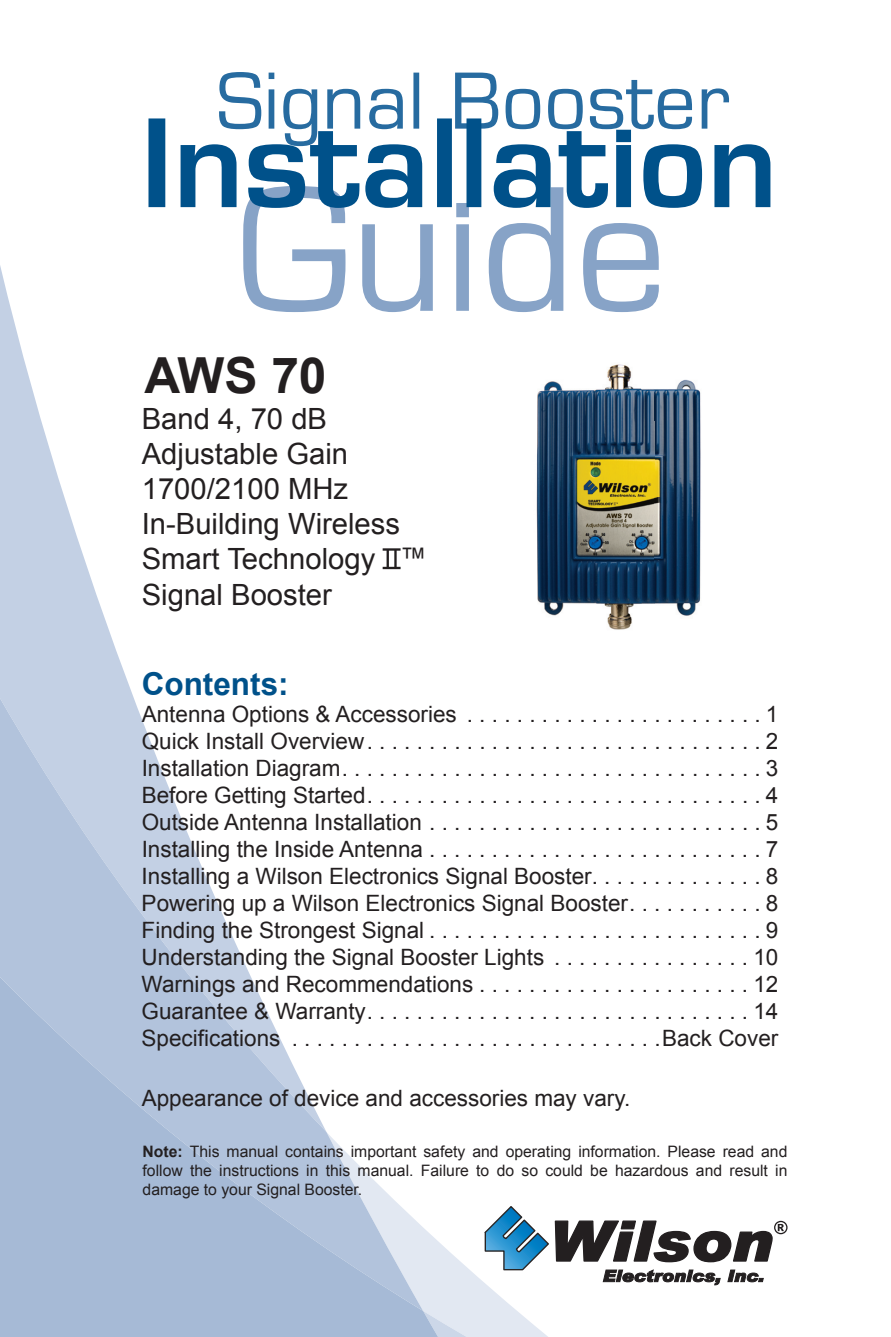
<style>
.page{position:relative;width:891px;height:1337px;background:#fff}
.page>*{position:absolute;margin:0;border:0;box-sizing:border-box;transform-origin:0 0}
.t1{font:700 49.73px "Arial";color:#231f20}
.t2{font:700 31.5px "Arial";color:#00518a}
.t3{font:29.25px/35.1px "Arial";color:#231f20}
.t4{font:22.5px/27px "Arial";color:#231f20;text-align:justify}
.t5{font:15.75px/18.9px "Arial";color:#231f20;text-align:justify}
.s1{font-size:27px}
.s2{font-weight:700}
</style>
<div class="page">
<svg style="left:0;top:265px;width:134px;height:433px"></svg>
<svg style="left:0;top:698px;width:251px;height:279px"></svg>
<svg style="left:0;top:977px;width:327px;height:359px;background:#afc1da"></svg>
<svg style="left:326px;top:1132px;width:462px;height:204px"></svg>
<svg style="left:383px;top:548px;width:18px;height:21px"></svg>
<svg style="left:219px;top:72px;width:510px;height:46px"></svg>
<svg style="left:243px;top:208px;width:416px;height:104px"></svg>
<svg style="left:148px;top:118px;width:622px;height:90px"></svg>
<img style="left:536px;top:364px;width:165px;height:266px">
<h1 class="t1" style="left:144px;top:342px;width:184px">AWS 70</h1>
<h3 class="t3" style="left:142px;top:401px;width:286px">Band 4, 70 dB<br>Adjustable Gain<br>1700/2100 MHz<br>In-Building Wireless<br>Smart Technology <span class="s1">™<br></span>Signal Booster</h3>
<h2 class="t2" style="left:142px;top:662px;width:148px">Contents:</h2>
<p class="t4" style="left:142px;top:700px;width:638px">Antenna Options &amp; Accessories . . . . . . . . . . . . . . . . . . . . . . . . 1<br>Quick Install Overview . . . . . . . . . . . . . . . . . . . . . . . . . . . . . . . . 2<br>Installation Diagram . . . . . . . . . . . . . . . . . . . . . . . . . . . . . . . . . . 3<br>Before Getting Started . . . . . . . . . . . . . . . . . . . . . . . . . . . . . . . . 4<br>Outside Antenna Installation . . . . . . . . . . . . . . . . . . . . . . . . . . . 5<br>Installing the Inside Antenna . . . . . . . . . . . . . . . . . . . . . . . . . . . 7<br>Installing a Wilson Electronics Signal Booster. . . . . . . . . . . . . . 8<br>Powering up a Wilson Electronics Signal Booster . . . . . . . . . . . 8<br>Finding the Strongest Signal . . . . . . . . . . . . . . . . . . . . . . . . . . . 9<br>Understanding the Signal Booster Lights . . . . . . . . . . . . . . . . 10<br>Warnings and Recommendations . . . . . . . . . . . . . . . . . . . . . . 12<br>Guarantee &amp; Warranty . . . . . . . . . . . . . . . . . . . . . . . . . . . . . . . 14<br>Specifications . . . . . . . . . . . . . . . . . . . . . . . . . . . . . .Back Cover</p>
<p class="t4" style="left:142px;top:1085px;width:490px">Appearance of device and accessories may vary.</p>
<p class="t5" style="left:143px;top:1142px;width:646px"><span class="s2">Note:</span> This manual contains important safety and operating information. Please read and follow the instructions in this manual. Failure to do so could be hazardous and result in damage to your Signal Booster.</p>
</div>
